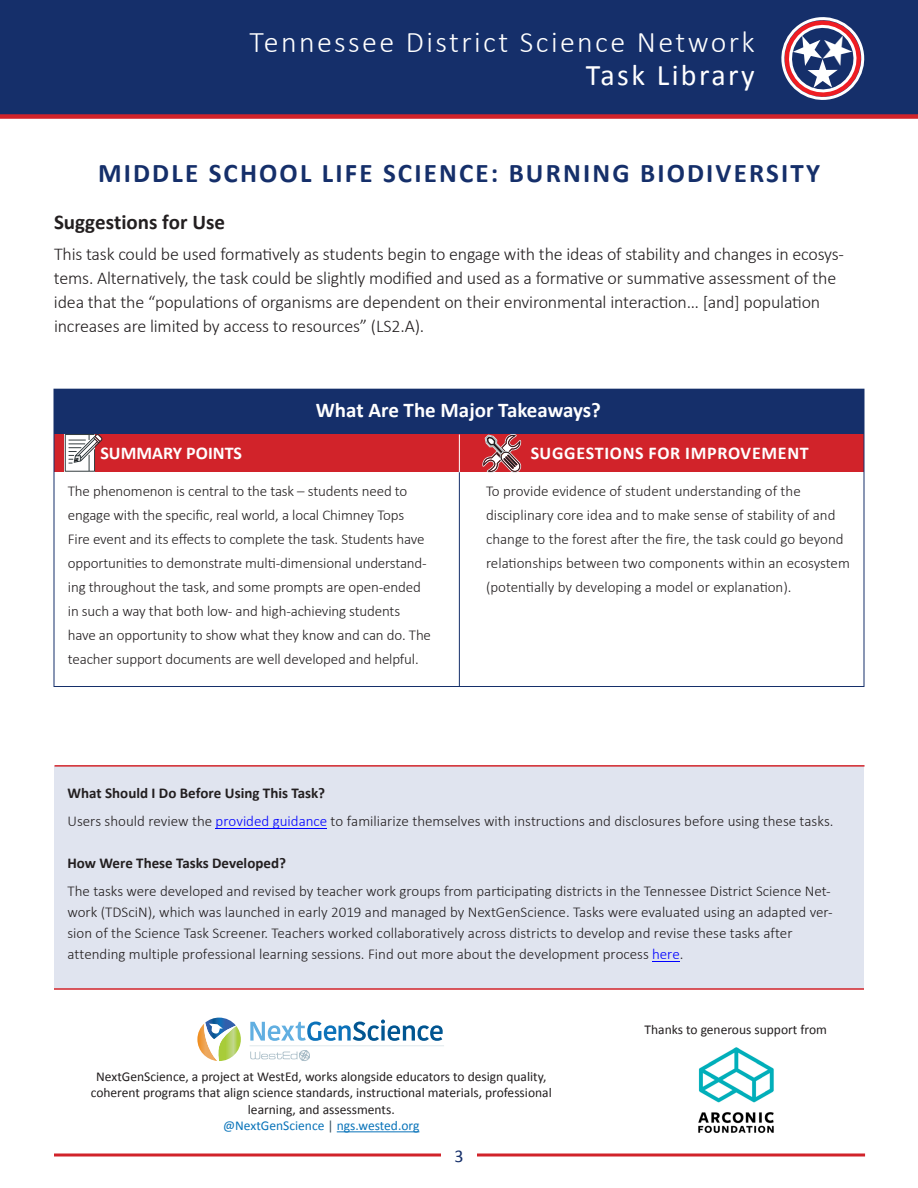
<style>
.page{position:relative;width:918px;height:1188px;background:#fff}
.page>*{position:absolute;margin:0;border:0;box-sizing:border-box;transform-origin:0 0}
.t1{font:300 30px "Calibri";letter-spacing:.08em;color:#fff}
.t2{font:30px "Calibri";letter-spacing:.08em;color:#fff}
.t3{font:700 27px "Calibri";letter-spacing:.08em;color:#152f6a}
.t4{font:700 21px "Calibri";color:#fff}
.t5{font:700 21px "Calibri";color:#231f20}
.t6{font:300 18px/24px "Calibri";letter-spacing:-.01em;color:#231f20}
.t7{font:700 18px "Calibri";letter-spacing:.03em;color:#fff}
.t8{font:700 18px "Calibri";color:#fff}
.t9{font:18px "Calibri";color:#152f6a}
.t10{font:300 15px/24px "Calibri";color:#231f20}
.t11{font:13.5px/16.5px "Calibri";color:#231f20;text-align:center}
.t12{font:13.5px "Calibri";color:#0973b9}
.s1{font-weight:700}
.s2{color:#00f}
.s3{color:#3d5461}
</style>
<div class="page">
<div style="left:0;top:0;width:918px;height:117px;background:#152f6a"></div>
<div style="left:0;top:114px;width:918px;height:5px;background:#d1232a"></div>
<hr style="left:54px;top:1154px;width:811px;height:2px;background:#d1232a">
<div style="left:441px;top:1139px;width:36px;height:32px;background:#fff"></div>
<div style="left:54px;top:389px;width:810px;height:46px;background:#152f6a"></div>
<div style="left:54px;top:434px;width:810px;height:38px;background:#d1232a"></div>
<hr style="left:459px;top:471px;width:1px;height:216px;background:#152f6a">
<svg style="left:197px;top:1018px;width:44px;height:43px"></svg>
<svg style="left:250px;top:1020px;width:193px;height:21px"></svg>
<hr style="left:250px;top:1045px;width:194px;height:1px;background:#dfe8eb">
<svg style="left:250px;top:1050px;width:60px;height:11px"></svg>
<hr style="left:337px;top:1131px;width:82px;height:1px;background:#0973b9">
<img style="left:698px;top:1047px;width:76px;height:86px">
<div style="left:54px;top:766px;width:810px;height:222px;background:#e0e4ef"></div>
<hr style="left:54px;top:988px;width:810px;height:2px;background:#d1232a">
<hr style="left:55px;top:765px;width:810px;height:2px;background:#d1232a">
<svg style="left:65px;top:434px;width:38px;height:38px"></svg>
<svg style="left:482px;top:434px;width:40px;height:39px"></svg>
<hr style="left:459px;top:434px;width:1px;height:38px;background:#fff">
<hr style="left:216px;top:829px;width:111px;height:1px;background:#00f">
<svg style="left:652px;top:961px;width:28px;height:1px"></svg>
<svg style="left:781px;top:17px;width:84px;height:83px"></svg>
<h1 class="t1" style="left:250px;top:24px;width:507px">Tennessee District Science Network</h1>
<h1 class="t2" style="left:586px;top:56px;width:170px">Task Library</h1>
<p class="t3" style="left:98px;top:156px;width:724px">MIDDLE SCHOOL LIFE SCIENCE: BURNING BIODIVERSITY</p>
<p class="t5" style="left:54px;top:207px;width:173px">Suggestions for Use</p>
<p class="t6" style="left:54px;top:241px;width:791px">This task could be used formatively as students begin to engage with the ideas of stability and changes in ecosys&shy;tems. Alternatively, the task could be slightly modified and used as a formative or summative assessment of the idea that the “populations of organisms are dependent on their environmental interaction… [and] population increases are limited by access to resources” (LS2.A).</p>
<p class="t4" style="left:316px;top:396px;width:287px">What Are The Major Takeaways?</p>
<p class="t8" style="left:100px;top:441px;width:143px">SUMMARY POINTS</p>
<p class="t10" style="left:68px;top:478px;width:365px">The phenomenon is central to the task – students need to engage with the specific, real world, a local Chimney Tops<br>Fire event and its effects to complete the task. Students have opportunities to demonstrate multi-dimensional understand&shy;ing throughout the task, and some prompts are open-ended in such a way that both low- and high-achieving students have an opportunity to show what they know and can do. The teacher support documents are well developed and helpful.</p>
<p class="t7" style="left:531px;top:441px;width:280px">SUGGESTIONS FOR IMPROVEMENT</p>
<p class="t10" style="left:486px;top:478px;width:365px">To provide evidence of student understanding of the disciplinary core idea and to make sense of stability of and change to the forest after the fire, the task could go beyond relationships between two components within an ecosystem (potentially by developing a model or explanation).</p>
<p class="t10" style="left:68px;top:779px;width:768px;line-height:27.8px"><span class="s1">What Should I Do Before Using This Task?<br></span>Users should review the <span class="s2">provided guidance</span> to familiarize themselves with instructions and disclosures before using these tasks.</p>
<p class="t10" style="left:67px;top:848px;width:765px;line-height:27.8px"><span class="s1">How Were These Tasks Developed?<br></span>The tasks were developed and revised by teacher work groups from participating districts in the Tennessee District Science Net-</p>
<p class="t10" style="left:67px;top:900px;width:767px;line-height:21px">work (TDSciN), which was launched in early 2019 and managed by NextGenScience. Tasks were evaluated using an adapted ver&shy;sion of the Science Task Screener. Teachers worked collaboratively across districts to develop and revise these tasks after attending multiple professional learning sessions. Find out more about the development process <span class="s2">here</span>.</p>
<p class="t11" style="left:91px;top:1068px;width:462px">NextGenScience, a project at WestEd, works alongside educators to design quality, coherent programs that align science standards, instructional materials, professional learning, and assessments.</p>
<p class="t12" style="left:223px;top:1117px;width:198px">@NextGenScience <span class="s3">|</span> ngs.wested.org</p>
<p class="t9" style="left:454px;top:1144px;width:11px">3</p>
<p class="t11" style="left:645px;top:1022px;width:184px">Thanks to generous support from</p>
</div>
